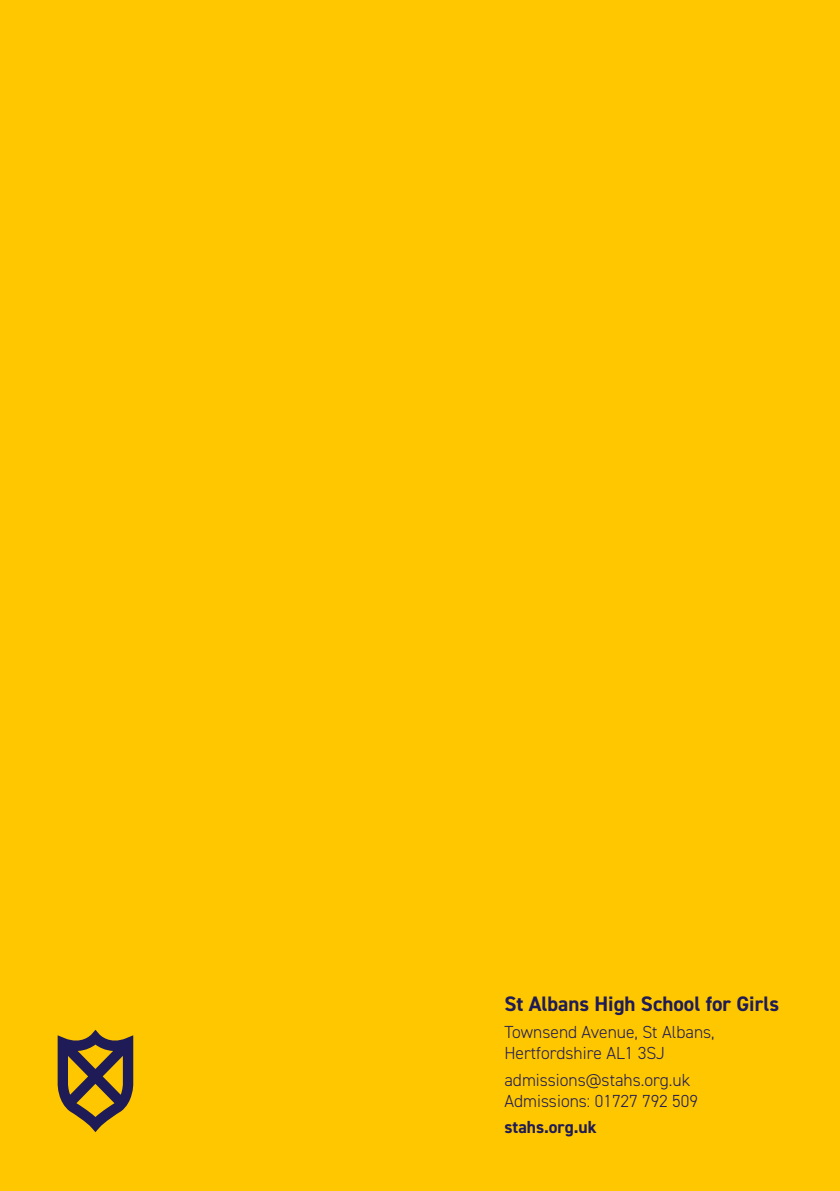
<style>
.page{position:relative;width:840px;height:1191px;background:#fff}
.page>*{position:absolute;margin:0;border:0;box-sizing:border-box;transform-origin:0 0}
.t1{font:700 21px "DIN2014";color:#1f1b56}
.t2{font:300 17.6px/21px "DIN2014";color:#1f1b56}
.t3{font:700 17.6px "DIN2014";color:#1f1b56}
</style>
<div class="page">
<div style="left:0;top:0;width:839px;height:1191px;background:#fec700"></div>
<svg style="left:58px;top:1029px;width:75px;height:103px"></svg>
<p class="t1" style="left:504px;top:990px;width:276px">St Albans High School for Girls</p>
<p class="t2" style="left:504px;top:1021px;width:212px">Townsend Avenue, St Albans,<br>Hertfordshire AL1 3SJ</p>
<p class="t2" style="left:504px;top:1069px;width:195px">admissions@stahs.org.uk<br>Admissions: 01727 792 509</p>
<p class="t3" style="left:504px;top:1115px;width:94px">stahs.org.uk</p>
</div>
